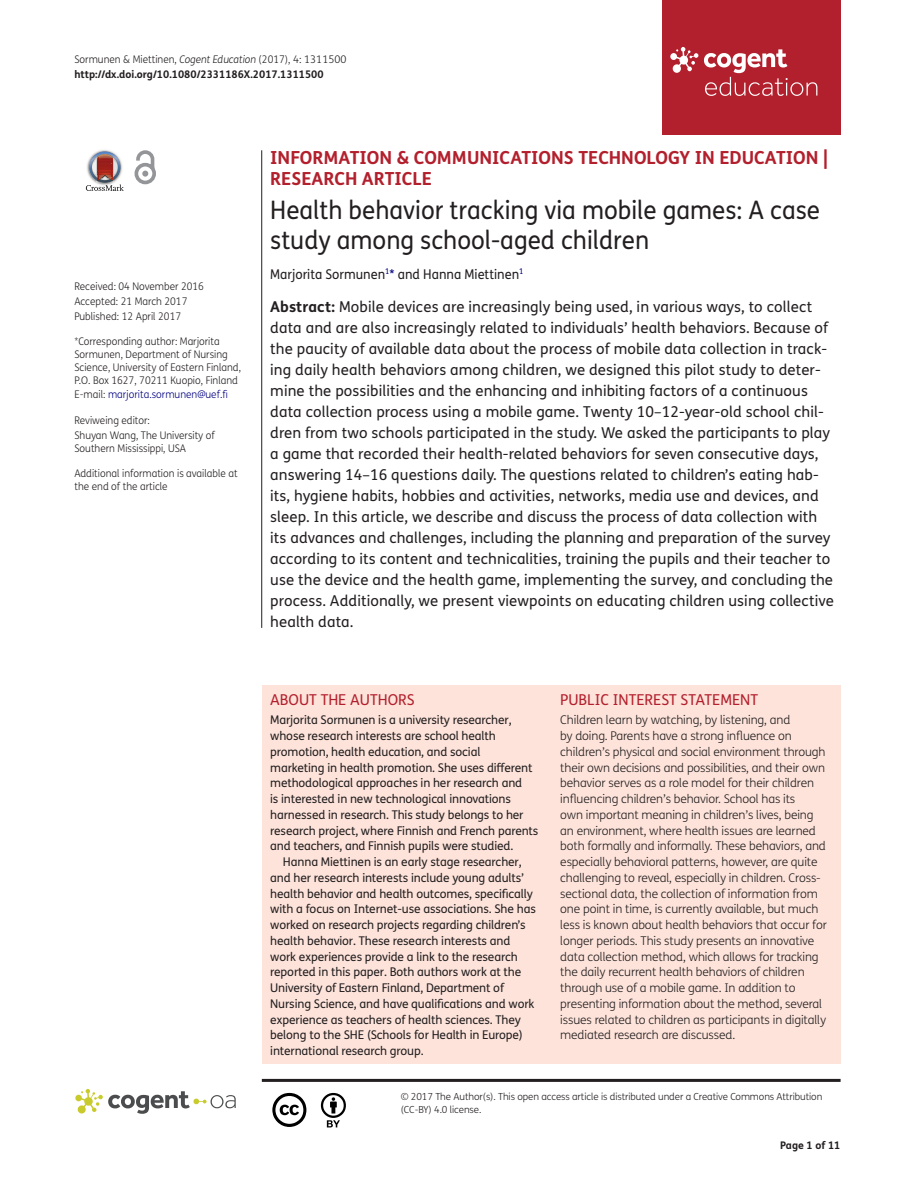
<style>
.page{position:relative;width:915px;height:1191px;background:#fff}
.page>*{position:absolute;margin:0;border:0;box-sizing:border-box;transform-origin:0 0}
.t1{font:25.5px/30px "FS Me Pro";color:#231f20;scale:.95 1}
.t2{font:700 18px/21px "FS Me Pro";color:#b3202d}
.t3{font:15px/21px "FS Me Pro";letter-spacing:.005em;color:#231f20}
.t4{font:15px "FS Me Pro";color:#b3202d}
.t5{font:13.5px "FS Me Pro";color:#231f20;scale:.95 1}
.t6{font:12px/15.8px "FS Me Pro";letter-spacing:-.01em;color:#231f20}
.t7{font:300 12px/15.8px "FS Me Pro";letter-spacing:-.01em;color:#231f20}
.t8{font:300 10.5px/12.8px "FS Me Pro";color:#231f20;scale:.95 1}
.t9{font:700 10.5px/15px "FS Me Pro";color:#231f20}
.t10{font:300 10.5px "FS Me Pro";color:#000080;scale:.95 1}
.t11{font:300 9.75px/12.8px "FS Me Pro";letter-spacing:-.01em;color:#231f20}
.s1{font-weight:300}
.s2{font-weight:300;font-style:italic}
.s3{color:#231f20}
.s4{color:#000080}
.s5{font-weight:700}
</style>
<div class="page">
<div style="left:661px;top:0;width:179px;height:134px;background:#b3202d"></div>
<svg style="left:670px;top:47px;width:147px;height:49px"></svg>
<div style="left:261px;top:685px;width:579px;height:378px;background:#fde3da"></div>
<svg style="left:86px;top:151px;width:38px;height:40px"></svg>
<svg style="left:134px;top:150px;width:22px;height:34px"></svg>
<hr style="left:261px;top:150px;width:1px;height:478px;background:#231f20">
<hr style="left:262px;top:1078px;width:578px;height:3px;background:#231f20">
<svg style="left:75px;top:1089px;width:161px;height:24px"></svg>
<svg style="left:272px;top:1093px;width:34px;height:34px"></svg>
<svg style="left:321px;top:1093px;width:25px;height:34px"></svg>
<p class="t9" style="left:74px;top:51px;width:273px"><span class="s1">Sormunen &amp; Miettinen,</span> <span class="s2">Cogent Education</span> <span class="s1">(2017), 4: 1311500 </span>http://dx.doi.org/10.1080/2331186X.2017.1311500</p>
<p class="t8" style="left:74px;top:279px;width:138px;line-height:14.9px">Received: 04 November 2016<br>Accepted: 21 March 2017<br>Published: 12 April 2017</p>
<p class="t8" style="left:74px;top:335px;width:177px">*Corresponding author: Marjorita Sormunen, Department of Nursing Science, University of Eastern Finland, P.O. Box 1627, 70211 Kuopio, Finland</p>
<p class="t10" style="left:74px;top:387px;width:163px"><span class="s3">E-mail:</span> marjorita.sormunen@uef.fi</p>
<p class="t8" style="left:74px;top:412px;width:149px;line-height:14.9px">Reviweing editor:<br>Shuyan Wang, The University of</p>
<p class="t8" style="left:74px;top:441px;width:119px">Southern Mississippi, USA</p>
<p class="t8" style="left:74px;top:467px;width:173px">Additional information is available at the end of the article</p>
<p class="t2" style="left:270px;top:146px;width:559px">INFORMATION &amp; COMMUNICATIONS TECHNOLOGY IN EDUCATION |<br>RESEARCH ARTICLE</p>
<h1 class="t1" style="left:270px;top:195px;width:580px">Health behavior tracking via mobile games: A case study among school-aged children</h1>
<p class="t5" style="left:270px;top:264px;width:268px">Marjorita Sormunen<sup>1</sup><span class="s4">*</span> and Hanna Miettinen<sup>1</sup></p>
<p class="t3" style="left:270px;top:296px;width:565px"><span class="s5">Abstract:</span> Mobile devices are increasingly being used, in various ways, to collect data and are also increasingly related to individuals’ health behaviors. Because of the paucity of available data about the process of mobile data collection in track&shy;ing daily health behaviors among children, we designed this pilot study to deter&shy;mine the possibilities and the enhancing and inhibiting factors of a continuous data collection process using a mobile game. Twenty 10–12-year-old school chil&shy;dren from two schools participated in the study. We asked the participants to play a game that recorded their health-related behaviors for seven consecutive days, answering 14–16 questions daily. The questions related to children’s eating hab&shy;its, hygiene habits, hobbies and activities, networks, media use and devices, and sleep. In this article, we describe and discuss the process of data collection with its advances and challenges, including the planning and preparation of the survey according to its content and technicalities, training the pupils and their teacher to use the device and the health game, implementing the survey, and concluding the process. Additionally, we present viewpoints on educating children using collective health data.</p>
<p class="t4" style="left:270px;top:689px;width:146px">ABOUT THE AUTHORS</p>
<p class="t6" style="left:270px;top:712px;width:269px">Marjorita Sormunen is a university researcher, whose research interests are school health promotion, health education, and social<br>marketing in health promotion. She uses different methodological approaches in her research and<br>is interested in new technological innovations harnessed in research. This study belongs to her research project, where Finnish and French parents and teachers, and Finnish pupils were studied.</p>
<p class="t6" style="left:270px;top:853px;width:267px;text-indent:13px">Hanna Miettinen is an early stage researcher, and her research interests include young adults’ health behavior and health outcomes, specifically with a focus on Internet-use associations. She has worked on research projects regarding children’s health behavior. These research interests and work experiences provide a link to the research reported in this paper. Both authors work at the University of Eastern Finland, Department of Nursing Science, and have qualifications and work experience as teachers of health sciences. They belong to the SHE (Schools for Health in Europe) international research group.</p>
<p class="t4" style="left:560px;top:689px;width:199px">PUBLIC INTEREST STATEMENT</p>
<p class="t7" style="left:560px;top:712px;width:268px">Children learn by watching, by listening, and<br>by doing. Parents have a strong influence on children’s physical and social environment through their own decisions and possibilities, and their own behavior serves as a role model for their children influencing children’s behavior. School has its<br>own important meaning in children’s lives, being an environment, where health issues are learned both formally and informally. These behaviors, and especially behavioral patterns, however, are quite challenging to reveal, especially in children. Cross&shy;sectional data, the collection of information from one point in time, is currently available, but much less is known about health behaviors that occur for longer periods. This study presents an innovative data collection method, which allows for tracking the daily recurrent health behaviors of children through use of a mobile game. In addition to presenting information about the method, several issues related to children as participants in digitally mediated research are discussed.</p>
<p class="t11" style="left:400px;top:1090px;width:423px">© 2017 The Author(s). This open access article is distributed under a Creative Commons Attribution (CC-BY) 4.0 license.</p>
<p class="t9" style="left:780px;top:1137px;width:62px">Page 1 of 11</p>
</div>
